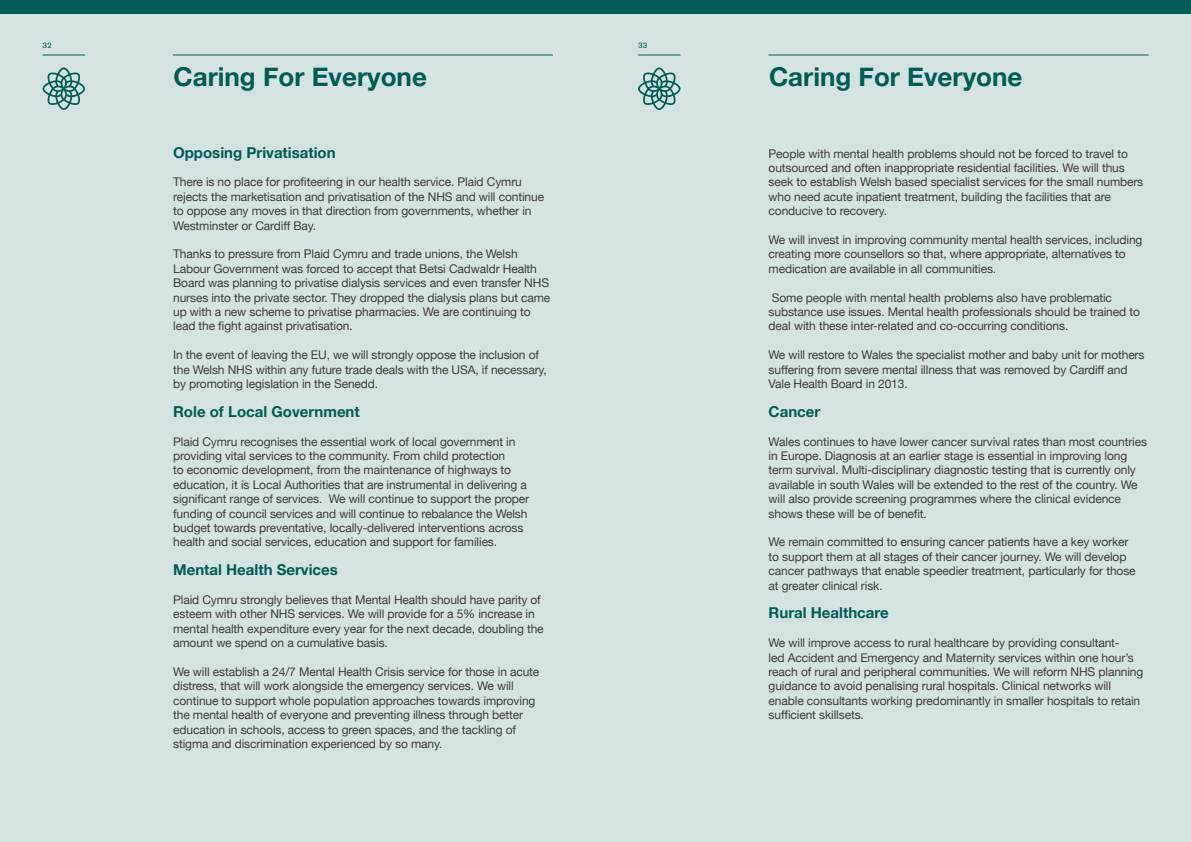
<style>
.page{position:relative;width:1191px;height:842px;background:#d4e3e2}
.page>*{position:absolute;margin:0;border:0;box-sizing:border-box;transform-origin:0 0}
.t1{font:700 26px "Helvetica Neue";color:#005c54}
.t2{font:700 15px "Helvetica Neue";color:#005c54}
.t3{font:12px/14.4px "Helvetica Neue";letter-spacing:-.01em;color:#403c38}
.t4{font:8px "Akzidenz Grotesk BE";color:#005c54}
</style>
<div class="page">
<hr style="left:43px;top:55px;width:42px;height:1px;background:#005c54">
<hr style="left:173px;top:55px;width:380px;height:1px;background:#005c54">
<svg style="left:43px;top:67px;width:42px;height:43px"></svg>
<div style="left:0;top:0;width:1191px;height:13px;background:#005c54"></div>
<hr style="left:638px;top:55px;width:42px;height:1px;background:#005c54">
<hr style="left:768px;top:55px;width:380px;height:1px;background:#005c54">
<svg style="left:638px;top:67px;width:42px;height:43px"></svg>
<p class="t4" style="left:43px;top:40px;width:11px">32</p>
<h1 class="t1" style="left:173px;top:56px;width:255px">Caring For Everyone</h1>
<p class="t2" style="left:173px;top:140px;width:164px">Opposing Privatisation</p>
<p class="t3" style="left:173px;top:176px;width:372px">There is no place for profiteering in our health service. Plaid Cymru rejects the marketisation and privatisation of the NHS and will continue to oppose any moves in that direction from governments, whether in Westminster or Cardiff Bay.</p>
<p class="t3" style="left:173px;top:248px;width:379px">Thanks to pressure from Plaid Cymru and trade unions, the Welsh Labour Government was forced to accept that Betsi Cadwaldr Health Board was planning to privatise dialysis services and even transfer NHS nurses into the private sector. They dropped the dialysis plans but came up with a new scheme to privatise pharmacies. We are continuing to lead the fight against privatisation.</p>
<p class="t3" style="left:173px;top:348px;width:375px">In the event of leaving the EU, we will strongly oppose the inclusion of the Welsh NHS within any future trade deals with the USA, if necessary, by promoting legislation in the Senedd.</p>
<p class="t2" style="left:173px;top:400px;width:188px">Role of Local Government</p>
<p class="t3" style="left:173px;top:435px;width:357px">Plaid Cymru recognises the essential work of local government in providing vital services to the community. From child protection<br>to economic development, from the maintenance of highways to education, it is Local Authorities that are instrumental in delivering a significant range of services. We will continue to support the proper funding of council services and will continue to rebalance the Welsh budget towards preventative, locally-delivered interventions across health and social services, education and support for families.</p>
<p class="t2" style="left:173px;top:558px;width:166px">Mental Health Services</p>
<p class="t3" style="left:173px;top:593px;width:372px">Plaid Cymru strongly believes that Mental Health should have parity of esteem with other NHS services. We will provide for a 5% increase in mental health expenditure every year for the next decade, doubling the amount we spend on a cumulative basis.</p>
<p class="t3" style="left:173px;top:665px;width:368px">We will establish a 24/7 Mental Health Crisis service for those in acute distress, that will work alongside the emergency services. We will continue to support whole population approaches towards improving the mental health of everyone and preventing illness through better education in schools, access to green spaces, and the tackling of stigma and discrimination experienced by so many.</p>
<p class="t4" style="left:638px;top:40px;width:11px">33</p>
<h1 class="t1" style="left:769px;top:56px;width:255px">Caring For Everyone</h1>
<p class="t3" style="left:768px;top:147px;width:376px">People with mental health problems should not be forced to travel to outsourced and often inappropriate residential facilities. We will thus seek to establish Welsh based specialist services for the small numbers who need acute inpatient treatment, building the facilities that are conducive to recovery.</p>
<p class="t3" style="left:768px;top:233px;width:375px">We will invest in improving community mental health services, including creating more counsellors so that, where appropriate, alternatives to medication are available in all communities.</p>
<p class="t3" style="left:768px;top:291px;width:373px">Some people with mental health problems also have problematic substance use issues. Mental health professionals should be trained to deal with these inter-related and co-occurring conditions.</p>
<p class="t3" style="left:768px;top:348px;width:377px">We will restore to Wales the specialist mother and baby unit for mothers suffering from severe mental illness that was removed by Cardiff and<br>Vale Health Board in 2013.</p>
<p class="t2" style="left:768px;top:400px;width:53px">Cancer</p>
<p class="t3" style="left:768px;top:435px;width:380px">Wales continues to have lower cancer survival rates than most countries in Europe. Diagnosis at an earlier stage is essential in improving long term survival. Multi-disciplinary diagnostic testing that is currently only available in south Wales will be extended to the rest of the country. We will also provide screening programmes where the clinical evidence shows these will be of benefit.</p>
<p class="t3" style="left:768px;top:536px;width:368px">We remain committed to ensuring cancer patients have a key worker to support them at all stages of their cancer journey. We will develop cancer pathways that enable speedier treatment, particularly for those at greater clinical risk.</p>
<p class="t2" style="left:768px;top:601px;width:121px">Rural Healthcare</p>
<p class="t3" style="left:768px;top:636px;width:376px">We will improve access to rural healthcare by providing consultant-<br>led Accident and Emergency and Maternity services within one hour’s reach of rural and peripheral communities. We will reform NHS planning guidance to avoid penalising rural hospitals. Clinical networks will enable consultants working predominantly in smaller hospitals to retain sufficient skillsets.</p>
</div>
